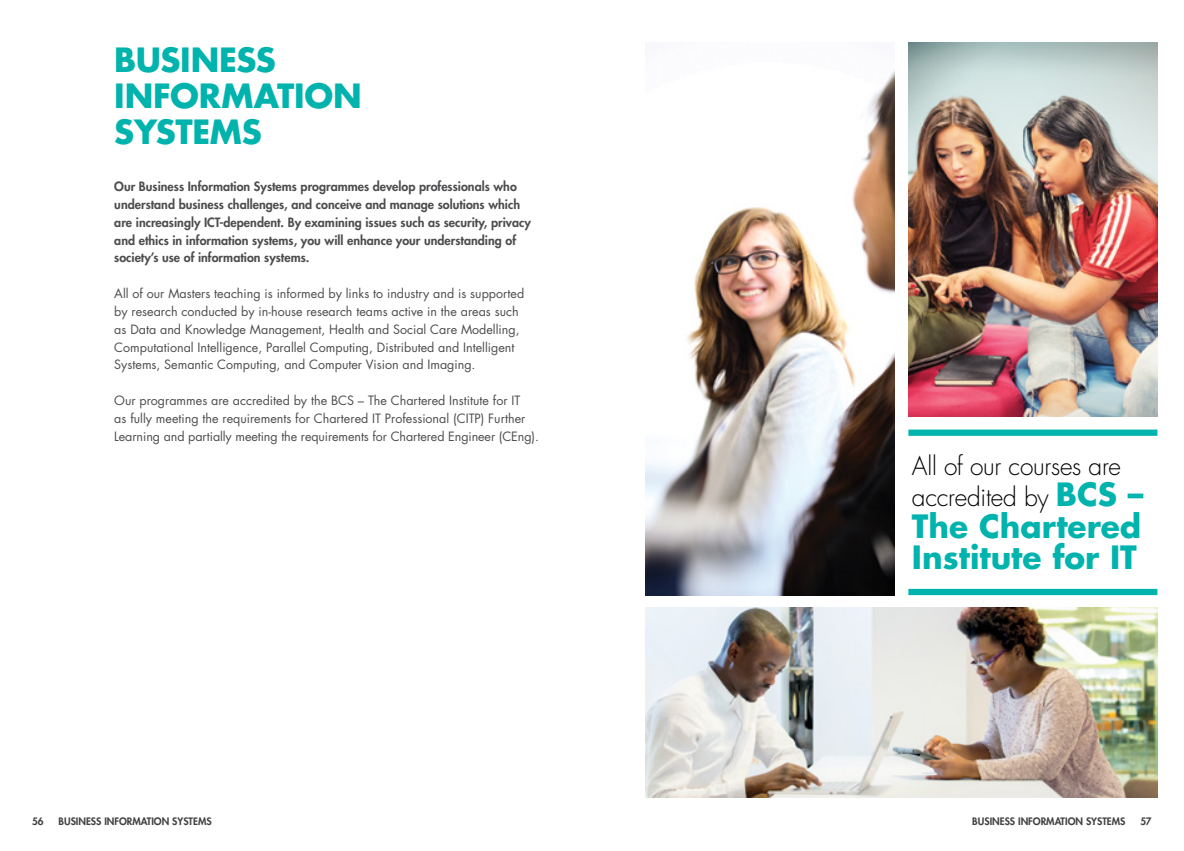
<style>
.page{position:relative;width:1184px;height:851px;background:#fff}
.page>*{position:absolute;margin:0;border:0;box-sizing:border-box;transform-origin:0 0}
.t1{font:700 32.5px/35.6px "Futura";letter-spacing:-.01em;color:#00b3ad}
.t2{font:700 31.25px/31.2px "Futura";color:#00b3ad}
.t3{font:300 25px/31.2px "Futura";letter-spacing:-.01em;color:#000}
.t4{font:12.5px/17.8px "Futura";color:#4d4d4f}
.t5{font:800 12.5px/17.8px "Futura";color:#4d4d4f}
.t6{font:800 10px "Futura";color:#414042}
.s1{font-weight:700;font-size:31.25px;color:#00b3ad}
</style>
<div class="page">
<div style="left:908px;top:429px;width:249px;height:7px;background:#00b3ad"></div>
<div style="left:908px;top:588px;width:249px;height:7px;background:#00b3ad"></div>
<img style="left:908px;top:43px;width:249px;height:373px">
<img style="left:645px;top:70px;width:249px;height:525px">
<img style="left:645px;top:607px;width:512px;height:190px">
<h1 class="t1" style="left:114px;top:42px;width:249px">BUSINESS<br>INFORMATION<br>SYSTEMS</h1>
<p class="t5" style="left:114px;top:177px;width:418px">Our Business Information Systems programmes develop professionals who understand business challenges, and conceive and manage solutions which are increasingly ICT-dependent. By examining issues such as security, privacy and ethics in information systems, you will enhance your understanding of society’s use of information systems.</p>
<p class="t4" style="left:114px;top:285px;width:411px">All of our Masters teaching is informed by links to industry and is supported by research conducted by in-house research teams active in the areas such as Data and Knowledge Management, Health and Social Care Modelling, Computational Intelligence, Parallel Computing, Distributed and Intelligent Systems, Semantic Computing, and Computer Vision and Imaging.</p>
<p class="t4" style="left:114px;top:391px;width:426px">Our programmes are accredited by the BCS – The Chartered Institute for IT<br>as fully meeting the requirements for Chartered IT Professional (CITP) Further<br>Learning and partially meeting the requirements for Chartered Engineer (CEng).</p>
<h3 class="t3" style="left:912px;top:451px;width:233px">All of our courses are accredited by <span class="s1">BCS –</span></h3>
<h2 class="t2" style="left:912px;top:509px;width:231px">The Chartered<br>Institute for IT</h2>
<p class="t6" style="left:32px;top:815px;width:13px">56</p>
<p class="t6" style="left:59px;top:815px;width:155px">BUSINESS INFORMATION SYSTEMS</p>
<p class="t6" style="left:1140px;top:815px;width:13px">57</p>
<p class="t6" style="left:972px;top:815px;width:155px">BUSINESS INFORMATION SYSTEMS</p>
</div>
